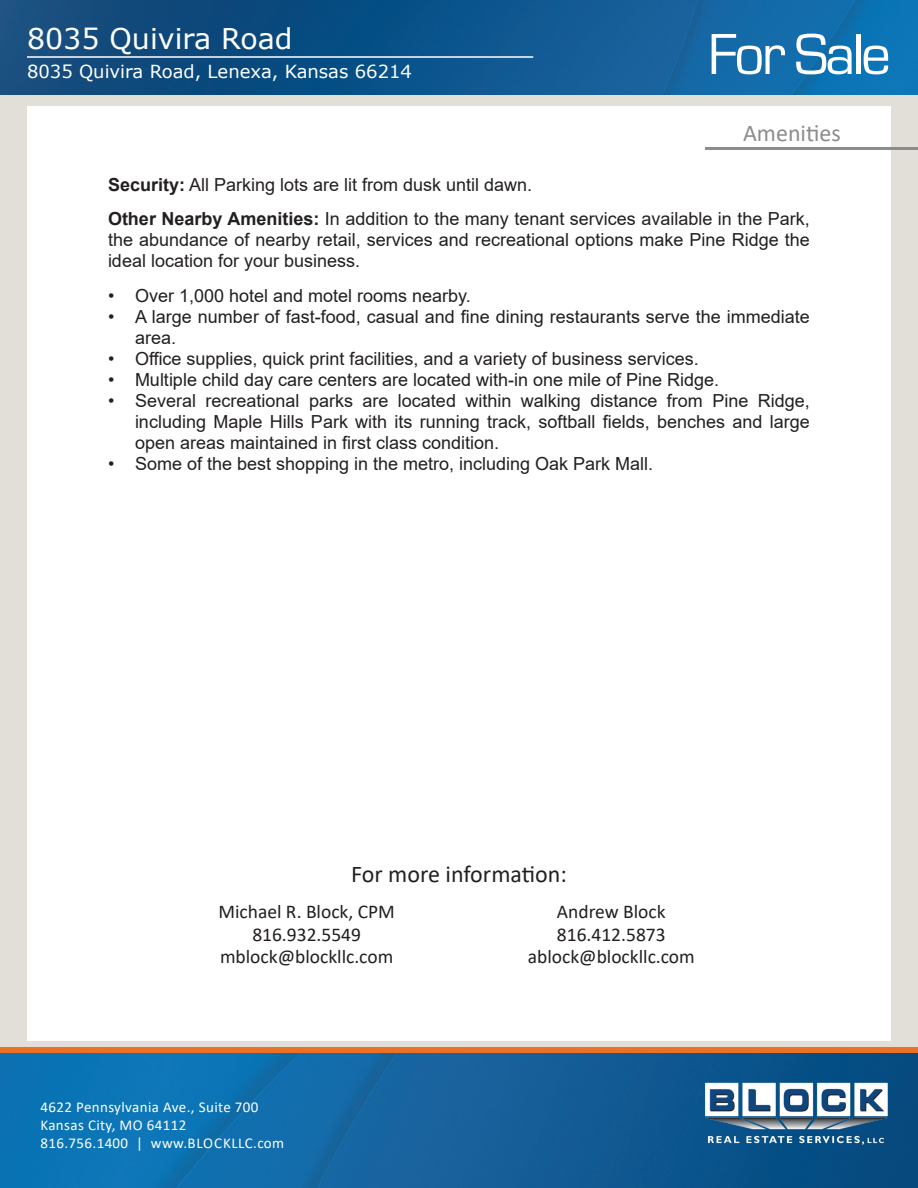
<style>
.page{position:relative;width:918px;height:1188px;background:#fff}
.page>*{position:absolute;margin:0;border:0;box-sizing:border-box;transform-origin:0 0}
.t1{font:60px "Eurostile";letter-spacing:-.05em;color:#fff}
.t2{font:28.5px "Verdana";color:#fff}
.t3{font:24px "Calibri";color:#231f20}
.t4{font:24px "Calibri";color:#8c8c8f}
.t5{font:19.5px "Calibri";color:#231f20}
.BRES_Body_Copy{font:18px/21px "Arial";color:#231f20;text-align:justify}
.t6{font:18px "Verdana";color:#fff}
.t7{font:15px/18px "Calibri";letter-spacing:.025em;color:#fff}
.s1{font-weight:700}
</style>
<div class="page">
<div style="left:0;top:93px;width:918px;height:978px;background:#e2dfd9"></div>
<img style="left:0;top:1053px;width:918px;height:135px">
<img style="left:701px;top:1073px;width:190px;height:75px">
<div style="left:0;top:1047px;width:918px;height:6px;background:#eb7125"></div>
<img style="left:0;top:0;width:918px;height:94px">
<hr style="left:27px;top:56px;width:506px;height:2px;background:#fff">
<div style="left:27px;top:107px;width:864px;height:934px;background:#fff"></div>
<hr style="left:705px;top:147px;width:213px;height:3px;background:#8c8c8f">
<h2 class="t2" style="left:27px;top:19px;width:267px">8035 Quivira Road</h2>
<p class="t6" style="left:27px;top:59px;width:387px">8035 Quivira Road, Lenexa, Kansas 66214</p>
<h1 class="t1" style="left:708px;top:22px;width:185px">For Sale</h1>
<p class="t4" style="left:743px;top:117px;width:99px">Amenities</p>
<p class="BRES_Body_Copy" style="left:108px;top:174px;width:426px"><span class="s1">Security:</span> All Parking lots are lit from dusk until dawn.</p>
<p class="BRES_Body_Copy" style="left:108px;top:208px;width:703px"><span class="s1">Other Nearby Amenities:</span> In addition to the many tenant services available in the Park, the abundance of nearby retail, services and recreational options make Pine Ridge the ideal location for your business.</p>
<p class="BRES_Body_Copy" style="left:108px;top:285px;width:364px">• Over 1,000 hotel and motel rooms nearby.</p>
<p class="BRES_Body_Copy" style="left:135px;top:306px;width:676px;text-indent:-27px">• A large number of fast-food, casual and fine dining restaurants serve the immediate area.</p>
<p class="BRES_Body_Copy" style="left:108px;top:348px;width:592px">• Office supplies, quick print facilities, and a variety of business services.</p>
<p class="BRES_Body_Copy" style="left:108px;top:369px;width:613px">• Multiple child day care centers are located with-in one mile of Pine Ridge.</p>
<p class="BRES_Body_Copy" style="left:135px;top:390px;width:676px;text-indent:-27px">• Several recreational parks are located within walking distance from Pine Ridge, including Maple Hills Park with its running track, softball fields, benches and large open areas maintained in first class condition.</p>
<p class="BRES_Body_Copy" style="left:108px;top:453px;width:547px">• Some of the best shopping in the metro, including Oak Park Mall.</p>
<p class="t3" style="left:351px;top:857px;width:217px">For more information:</p>
<p class="t5" style="left:218px;top:898px;width:178px">Michael R. Block, CPM</p>
<p class="t5" style="left:252px;top:920px;width:110px">816.932.5549</p>
<p class="t5" style="left:220px;top:943px;width:175px">mblock@blockllc.com</p>
<p class="t5" style="left:557px;top:898px;width:110px">Andrew Block</p>
<p class="t5" style="left:557px;top:920px;width:110px">816.412.5873</p>
<p class="t5" style="left:528px;top:943px;width:169px">ablock@blockllc.com</p>
<p class="t7" style="left:40px;top:1097px;width:245px">4622 Pennsylvania Ave., Suite 700<br>Kansas City, MO 64112<br>816.756.1400 | www.BLOCKLLC.com</p>
</div>
